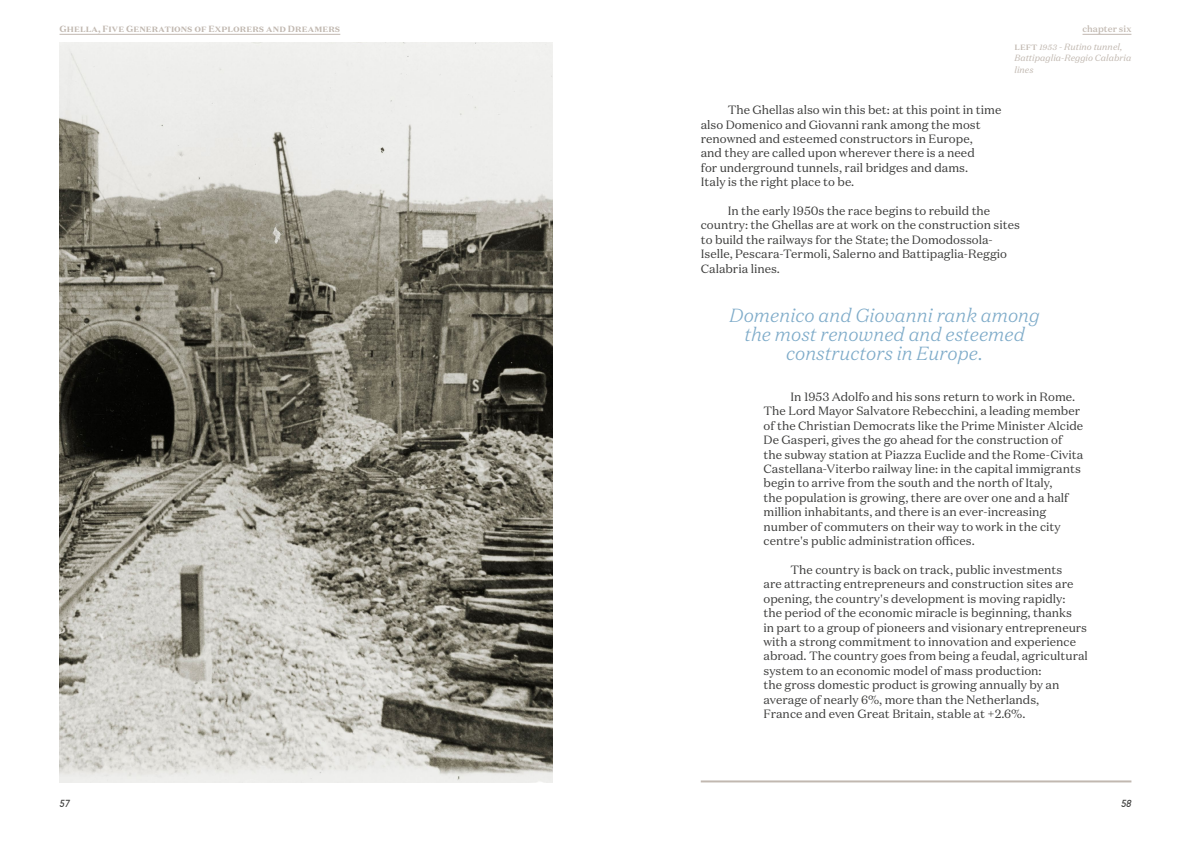
<style>
.page{position:relative;width:1191px;height:842px;background:#fff}
.page>*{position:absolute;margin:0;border:0;box-sizing:border-box;transform-origin:0 0}
.t1{font:italic 300 19px/19px "Domaine Text";color:#7eabc9;text-align:center}
.t2{font:12px/14.4px "Domaine Text";color:#3c3c3b}
.t3{font:italic 700 10px "TSTAR";color:#3c3c3b}
.t4{font:italic 9px/11.5px "Domaine Text";color:#c1b8b0}
.t5{font:700 9px "Domaine Text";letter-spacing:.01em;color:#c1b8b0}
.t6{font:500 9px "Domaine Text";color:#c1b8b0}
.s1{font-weight:500;font-style:normal}
</style>
<div class="page">
<hr style="left:701px;top:780px;width:430px;height:2px;background:#c1b8b0">
<img style="left:60px;top:43px;width:493px;height:739px">
<hr style="left:1082px;top:34px;width:49px;height:1px;background:#c1b8b0">
<hr style="left:60px;top:34px;width:280px;height:1px;background:#c1b8b0">
<p class="t5" style="left:60px;top:23px;width:282px">Ghella, Five Generations of Explorers and Dreamers</p>
<p class="t6" style="left:1082px;top:23px;width:50px">chapter six</p>
<p class="t4" style="left:1014px;top:41px;width:118px"><span class="s1">left</span> 1953 - Rutino tunnel,<br>Battipaglia-Reggio Calabria lines</p>
<p class="t2" style="left:701px;top:103px;width:302px;text-indent:27px">The Ghellas also win this bet: at this point in time also Domenico and Giovanni rank among the most renowned and esteemed constructors in Europe,<br>and they are called upon wherever there is a need<br>for underground tunnels, rail bridges and dams.<br>Italy is the right place to be.</p>
<p class="t2" style="left:701px;top:203px;width:321px;text-indent:27px">In the early 1950s the race begins to rebuild the country: the Ghellas are at work on the construction sites to build the railways for the State; the Domodossola-Iselle, Pescara-Termoli, Salerno and Battipaglia-Reggio Calabria lines.</p>
<h1 class="t1" style="left:729px;top:306px;width:312px">Domenico and Giovanni rank among the most renowned and esteemed constructors in Europe.</h1>
<p class="t2" style="left:763px;top:389px;width:321px;text-indent:27px">In 1953 Adolfo and his sons return to work in Rome.<br>The Lord Mayor Salvatore Rebecchini, a leading member of the Christian Democrats like the Prime Minister Alcide De Gasperi, gives the go ahead for the construction of the subway station at Piazza Euclide and the Rome-Civita Castellana-Viterbo railway line: in the capital immigrants begin to arrive from the south and the north of Italy,<br>the population is growing, there are over one and a half million inhabitants, and there is an ever-increasing number of commuters on their way to work in the city centre's public administration offices.</p>
<p class="t2" style="left:763px;top:562px;width:326px;text-indent:27px">The country is back on track, public investments<br>are attracting entrepreneurs and construction sites are opening, the country's development is moving rapidly:<br>the period of the economic miracle is beginning, thanks<br>in part to a group of pioneers and visionary entrepreneurs with a strong commitment to innovation and experience abroad. The country goes from being a feudal, agricultural system to an economic model of mass production:<br>the gross domestic product is growing annually by an average of nearly 6%, more than the Netherlands,<br>France and even Great Britain, stable at +2.6%.</p>
<p class="t3" style="left:60px;top:797px;width:12px">57</p>
<p class="t3" style="left:1121px;top:797px;width:12px">58</p>
</div>
